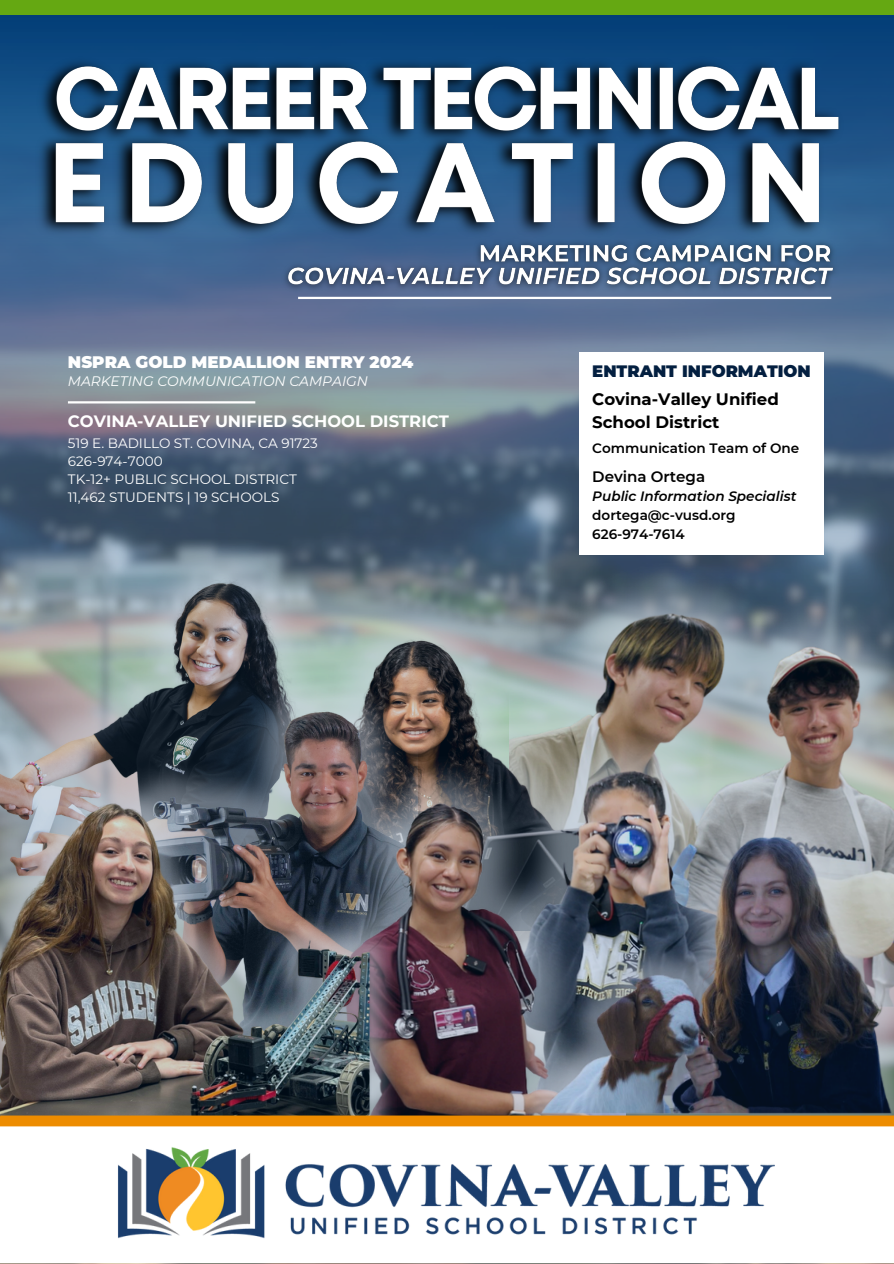
<style>
.page{position:relative;width:894px;height:1264px;background:#fff}
.page>*{position:absolute;margin:0;border:0;box-sizing:border-box;transform-origin:0 0}
.t1{font:900 16.65px "Montserrat";color:#fff}
.t2{font:700 16.5px/23.1px "Montserrat";color:#000}
.t3{font:900 16.5px "Montserrat";color:#031f40}
.t4{font:700 16.35px "Montserrat";color:#fff}
.t5{font:600 15px "Montserrat";color:#000}
.t6{font:italic 13.8px "Montserrat";color:#fff}
.t7{font:13.5px/18px "Montserrat";color:#fff}
.t8{font:600 13.5px "Montserrat";color:#000}
.t9{font:italic 600 13.5px "Montserrat";color:#000}
</style>
<div class="page">
<img style="left:0;top:14px;width:893px;height:1101px">
<svg style="left:0;top:1115px;width:893px;height:11px;fill:#ed8c00"></svg>
<svg style="left:0;top:1126px;width:893px;height:1px"></svg>
<img style="left:118px;top:1147px;width:657px;height:92px">
<div style="left:0;top:0;width:893px;height:14px;background:#65a812"></div>
<hr style="left:298px;top:297px;width:533px;height:2px;background:#fff">
<hr style="left:68px;top:401px;width:187px;height:2px;background:#fff">
<div style="left:579px;top:352px;width:244px;height:203px;background:#fff"></div>
<img style="left:30px;top:51px;width:819px;height:193px">
<img style="left:277px;top:234px;width:567px;height:63px">
<p class="t1" style="left:68px;top:352px;width:347px">NSPRA GOLD MEDALLION ENTRY 2024</p>
<p class="t6" style="left:68px;top:372px;width:301px">MARKETING COMMUNICATION CAMPAIGN</p>
<p class="t4" style="left:68px;top:411px;width:382px">COVINA-VALLEY UNIFIED SCHOOL DISTRICT</p>
<p class="t7" style="left:68px;top:434px;width:251px">519 E. BADILLO ST. COVINA, CA 91723<br>626-974-7000<br>TK-12+ PUBLIC SCHOOL DISTRICT</p>
<p class="t7" style="left:68px;top:488px;width:213px">11,462 STUDENTS | 19 SCHOOLS</p>
<h4 class="t3" style="left:592px;top:361px;width:220px">ENTRANT INFORMATION</h4>
<p class="t2" style="left:592px;top:388px;width:188px">Covina-Valley Unified<br>School District</p>
<p class="t8" style="left:592px;top:439px;width:208px">Communication Team of One</p>
<p class="t5" style="left:592px;top:467px;width:114px">Devina Ortega</p>
<p class="t9" style="left:592px;top:488px;width:206px">Public Information Specialist</p>
<p class="t8" style="left:592px;top:507px;width:145px">dortega@c-vusd.org</p>
<p class="t8" style="left:592px;top:526px;width:94px">626-974-7614</p>
</div>
